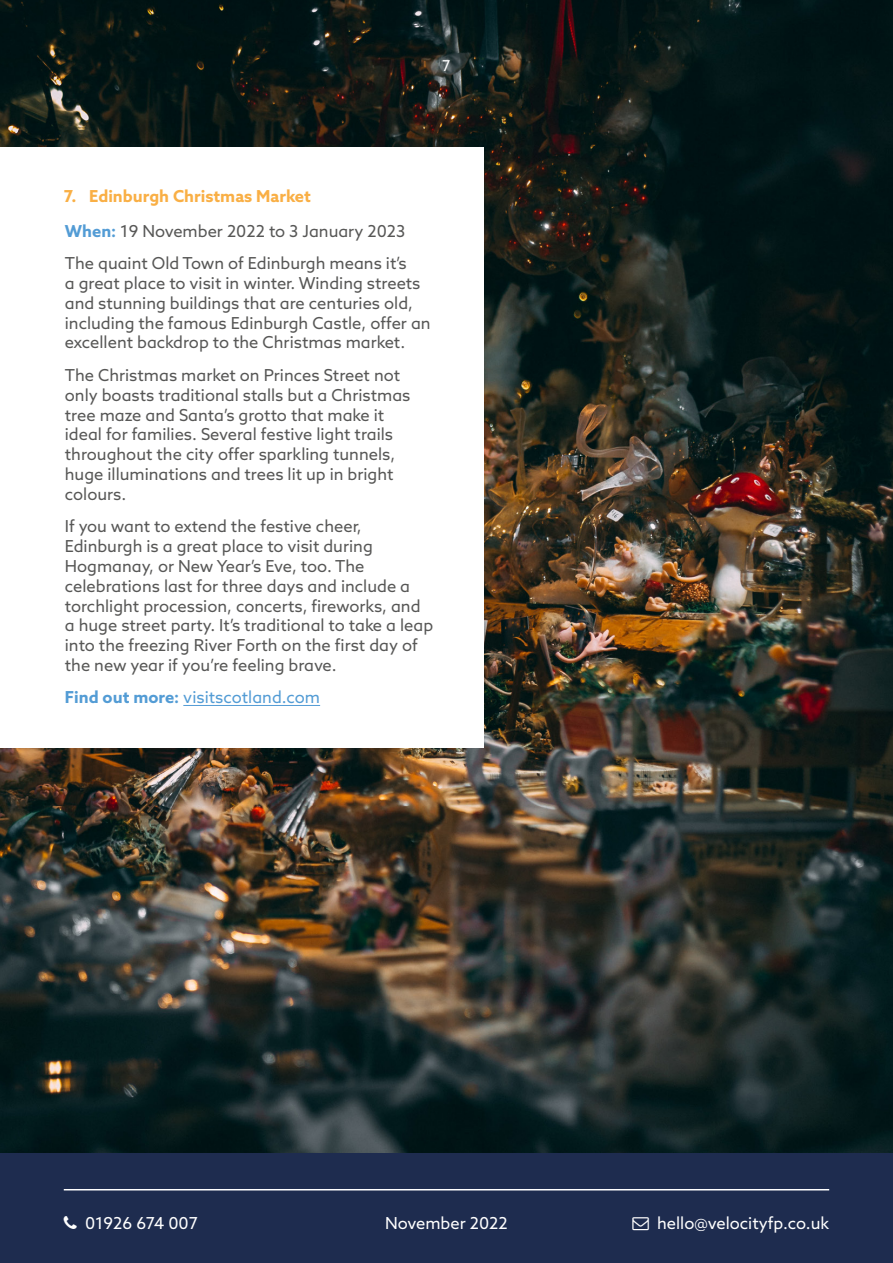
<style>
.page{position:relative;width:893px;height:1263px;background:#fff}
.page>*{position:absolute;margin:0;border:0;box-sizing:border-box;transform-origin:0 0}
.t1{font:16.5px/19.8px "Azo Sans";color:#575756}
.t2{font:16.5px "Azo Sans";color:#fff}
.t3{font:16.5px "Azo Sans";color:#539cd5}
.t4{font:15px "Azo Sans";color:#fff}
.s1{font-weight:700;color:#f9af45}
.s2{font-weight:700;color:#539cd5}
.s3{font-weight:700}
</style>
<div class="page">
<img style="left:0;top:0;width:893px;height:1153px">
<div style="left:0;top:147px;width:483px;height:600px;background:#fff"></div>
<div style="left:0;top:1153px;width:893px;height:110px;background:#1e2c4f"></div>
<hr style="left:64px;top:1189px;width:765px;height:1px;background:#fff">
<hr style="left:183px;top:705px;width:137px;height:1px;background:#539cd5">
<p class="t4" style="left:442px;top:56px;width:10px">7</p>
<p class="t1" style="left:64px;top:179px;width:343px;line-height:34.3px"><span class="s1">7. Edinburgh Christmas Market<br></span><span class="s2">When:</span> 19 November 2022 to 3 January 2023</p>
<p class="t1" style="left:65px;top:253px;width:367px">The quaint Old Town of Edinburgh means it’s<br>a great place to visit in winter. Winding streets and stunning buildings that are centuries old, including the famous Edinburgh Castle, offer an excellent backdrop to the Christmas market.</p>
<p class="t1" style="left:65px;top:365px;width:347px">The Christmas market on Princes Street not only boasts traditional stalls but a Christmas tree maze and Santa’s grotto that make it ideal for families. Several festive light trails throughout the city offer sparkling tunnels, huge illuminations and trees lit up in bright colours.</p>
<p class="t1" style="left:65px;top:516px;width:370px">If you want to extend the festive cheer, Edinburgh is a great place to visit during Hogmanay, or New Year’s Eve, too. The celebrations last for three days and include a torchlight procession, concerts, fireworks, and a huge street party. It’s traditional to take a leap into the freezing River Forth on the first day of the new year if you’re feeling brave.</p>
<p class="t3" style="left:65px;top:687px;width:257px"><span class="s3">Find out more:</span> visitscotland.com</p>
<p class="t2" style="left:85px;top:1212px;width:114px">01926 674 007</p>
<p class="t2" style="left:657px;top:1212px;width:174px">hello@velocityfp.co.uk</p>
<p class="t2" style="left:385px;top:1213px;width:124px">November 2022</p>
</div>
